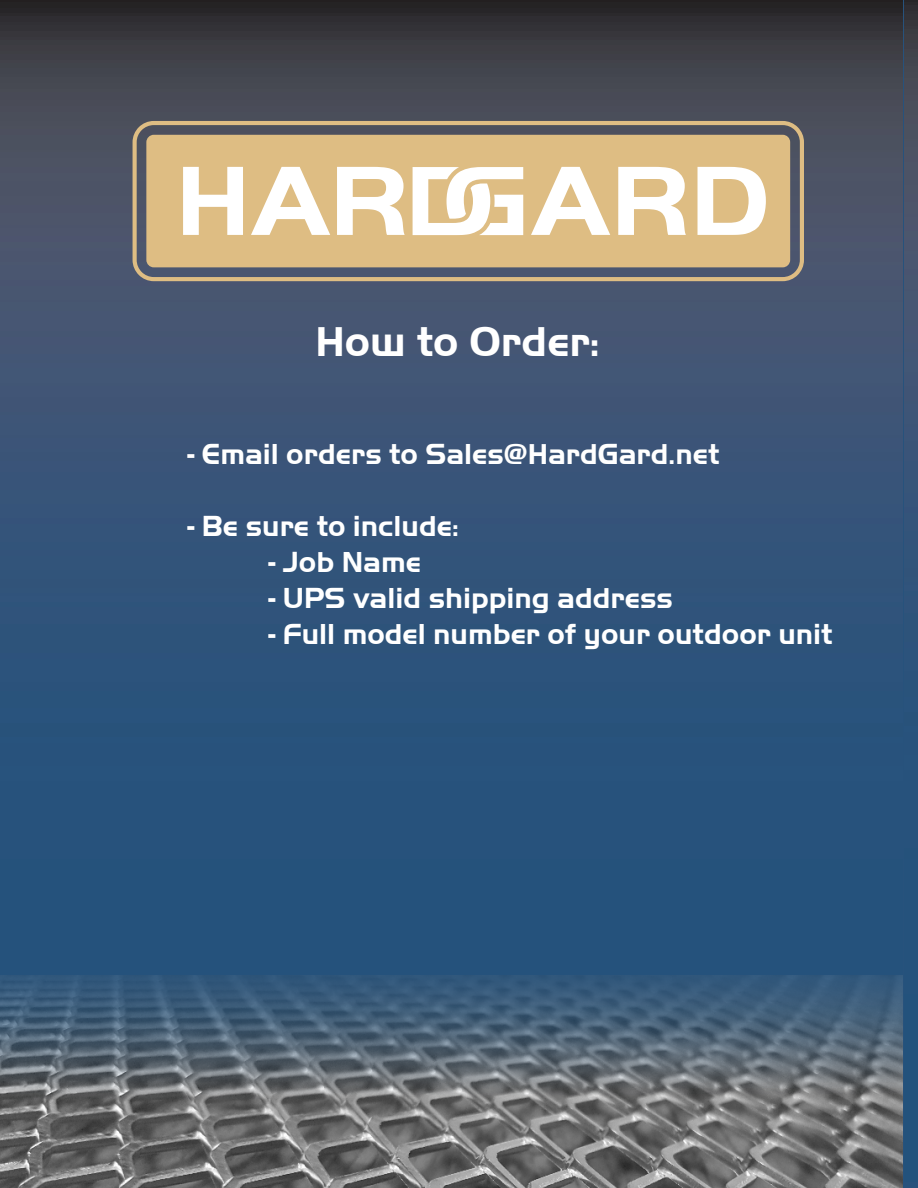
<style>
.page{position:relative;width:918px;height:1188px;background:#fff}
.page>*{position:absolute;margin:0;border:0;box-sizing:border-box;transform-origin:0 0}
.t1{font:700 102px "Handel Got D";color:#fff;scale:1.09 1}
.t2{font:700 43.5px "Handel Got D";color:#fff}
.t3{font:700 30px "Handel Got D";color:#fff}
</style>
<div class="page">
<img style="left:0;top:0;width:903px;height:976px">
<img style="left:0;top:976px;width:903px;height:212px">
<svg style="left:133px;top:121px;width:671px;height:160px;background:#c6ac7e"></svg>
<svg style="left:413px;top:167px;width:110px;height:68px"></svg>
<img style="left:903px;top:0;width:15px;height:1188px">
<img style="left:905px;top:0;width:13px;height:1181px">
<h1 class="t1" style="left:176px;top:143px;width:546px">HAR ARD</h1>
<p class="t2" style="left:315px;top:317px;width:286px">How to Order:</p>
<p class="t3" style="left:188px;top:437px;width:534px">- Email orders to Sales@HardGard.net</p>
<p class="t3" style="left:188px;top:509px;width:273px">- Be sure to include:</p>
<p class="t3" style="left:268px;top:545px;width:154px">- Job Name</p>
<p class="t3" style="left:268px;top:581px;width:406px">- UPS valid shipping address</p>
<p class="t3" style="left:268px;top:617px;width:566px">- Full model number of your outdoor unit</p>
</div>
